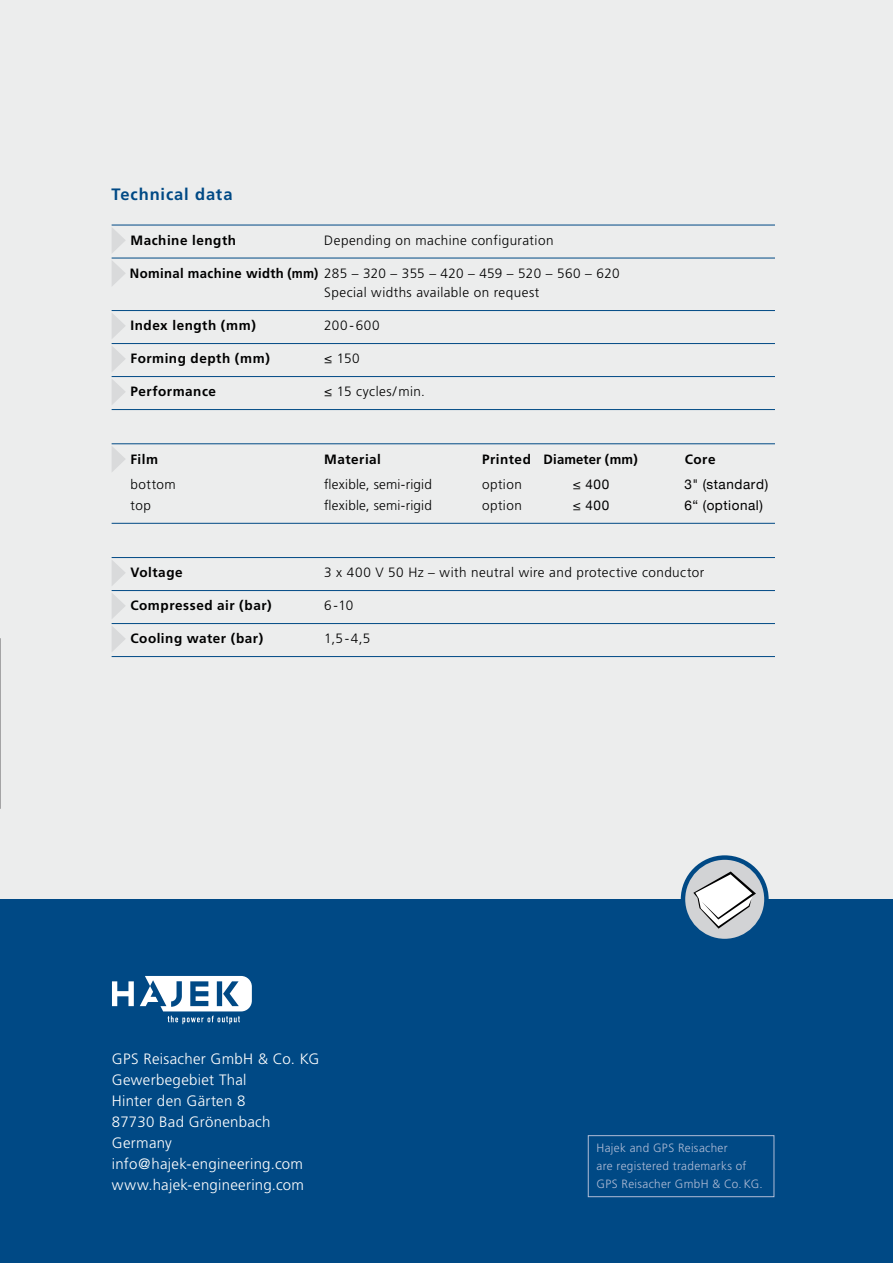
<style>
.page{position:relative;width:893px;height:1263px;background:#eceded}
.page>*{position:absolute;margin:0;border:0;box-sizing:border-box;transform-origin:0 0}
.t1{font:700 16.5px "Frutiger";letter-spacing:.05em;color:#004985}
.t2{font:300 15px/21px "Frutiger";letter-spacing:.02em;color:#fff}
.t3{font:300 13.5px/19.5px "Frutiger";letter-spacing:.03em;color:#000}
.t4{font:700 13.5px "Frutiger";letter-spacing:.04em;color:#000}
.t5{font:13.5px "Helvetica Neue";letter-spacing:.04em;color:#000}
.t6{font:700 13.5px "Frutiger";letter-spacing:.015em;color:#000}
.t7{font:300 12px/18px "Frutiger";letter-spacing:.03em;color:#b0bcd6}
.s1{font-weight:700}
.s2{font-family:"Helvetica Neue";font-weight:400}
</style>
<div class="page">
<div style="left:0;top:899px;width:893px;height:364px;background:#004985"></div>
<svg style="left:0;top:638px;width:1px;height:170px"></svg>
<svg style="left:681px;top:855px;width:88px;height:84px"></svg>
<svg style="left:112px;top:981px;width:22px;height:25px"></svg>
<svg style="left:140px;top:976px;width:112px;height:48px"></svg>
<hr style="left:112px;top:225px;width:663px;height:1px;background:#004985">
<hr style="left:112px;top:258px;width:663px;height:1px;background:#004985">
<hr style="left:112px;top:310px;width:663px;height:1px;background:#004985">
<hr style="left:112px;top:343px;width:663px;height:1px;background:#004985">
<hr style="left:112px;top:376px;width:663px;height:1px;background:#004985">
<hr style="left:112px;top:409px;width:663px;height:1px;background:#004985">
<svg style="left:112px;top:228px;width:13px;height:25px"></svg>
<svg style="left:112px;top:261px;width:13px;height:25px"></svg>
<svg style="left:112px;top:313px;width:13px;height:26px"></svg>
<svg style="left:112px;top:346px;width:13px;height:26px"></svg>
<svg style="left:112px;top:379px;width:13px;height:26px"></svg>
<hr style="left:112px;top:443px;width:663px;height:1px;background:#004985">
<hr style="left:112px;top:523px;width:663px;height:1px;background:#004985">
<svg style="left:112px;top:447px;width:13px;height:25px"></svg>
<hr style="left:112px;top:557px;width:663px;height:1px;background:#004985">
<hr style="left:112px;top:590px;width:663px;height:1px;background:#004985">
<hr style="left:112px;top:623px;width:663px;height:1px;background:#004985">
<hr style="left:112px;top:656px;width:663px;height:1px;background:#004985">
<svg style="left:112px;top:560px;width:13px;height:26px"></svg>
<svg style="left:112px;top:593px;width:13px;height:26px"></svg>
<svg style="left:112px;top:626px;width:13px;height:26px"></svg>
<div style="left:588px;top:1135px;width:186px;height:62px;border:1px solid #b0bcd6"></div>
<p class="t1" style="left:112px;top:184px;width:122px">Technical data</p>
<p class="t4" style="left:130px;top:232px;width:107px">Machine length</p>
<p class="t3" style="left:324px;top:230px;width:231px">Depending on machine configuration</p>
<p class="t3" style="left:324px;top:263px;width:297px;text-indent:-194px"><span class="s1">Nominal machine width (mm)</span> 285 – 320 – 355 – 420 – 459 – 520 – 560 – 620<br>Special widths available on request</p>
<p class="t4" style="left:130px;top:318px;width:127px">Index length (mm)</p>
<p class="t3" style="left:324px;top:316px;width:57px">200-600</p>
<p class="t4" style="left:130px;top:351px;width:141px">Forming depth (mm)</p>
<p class="t3" style="left:324px;top:349px;width:37px"><span class="s2">≤</span> 150</p>
<p class="t4" style="left:130px;top:384px;width:87px">Performance</p>
<p class="t3" style="left:324px;top:382px;width:102px"><span class="s2">≤</span> 15 cycles/min.</p>
<p class="t4" style="left:130px;top:451px;width:29px">Film</p>
<p class="t4" style="left:324px;top:451px;width:58px">Material</p>
<p class="t6" style="left:482px;top:451px;width:157px">Printed Diameter (mm)</p>
<p class="t4" style="left:685px;top:451px;width:32px">Core</p>
<p class="t3" style="left:131px;top:475px;width:47px">bottom</p>
<p class="t3" style="left:324px;top:475px;width:109px">flexible, semi-rigid</p>
<p class="t3" style="left:482px;top:475px;width:41px">option</p>
<p class="t5" style="left:573px;top:475px;width:38px">≤ 400</p>
<p class="t5" style="left:685px;top:475px;width:85px">3" (standard)</p>
<p class="t3" style="left:131px;top:496px;width:22px">top</p>
<p class="t3" style="left:324px;top:496px;width:109px">flexible, semi-rigid</p>
<p class="t3" style="left:482px;top:496px;width:41px">option</p>
<p class="t5" style="left:573px;top:496px;width:38px">≤ 400</p>
<p class="t5" style="left:685px;top:496px;width:80px">6“ (optional)</p>
<p class="t4" style="left:130px;top:565px;width:54px">Voltage</p>
<p class="t3" style="left:324px;top:563px;width:382px">3 x 400 V 50 Hz – with neutral wire and protective conductor</p>
<p class="t4" style="left:130px;top:598px;width:143px">Compressed air (bar)</p>
<p class="t3" style="left:324px;top:596px;width:31px">6-10</p>
<p class="t4" style="left:130px;top:631px;width:134px">Cooling water (bar)</p>
<p class="t3" style="left:324px;top:629px;width:48px">1,5-4,5</p>
<p class="t2" style="left:112px;top:1048px;width:209px">GPS Reisacher GmbH &amp; Co. KG<br>Gewerbegebiet Thal<br>Hinter den Gärten 8<br>87730 Bad Grönenbach<br>Germany info@hajek-engineering.com www.hajek-engineering.com</p>
<p class="t7" style="left:597px;top:1139px;width:168px">Hajek and GPS Reisacher<br>are registered trademarks of<br>GPS Reisacher GmbH &amp; Co. KG.</p>
</div>
